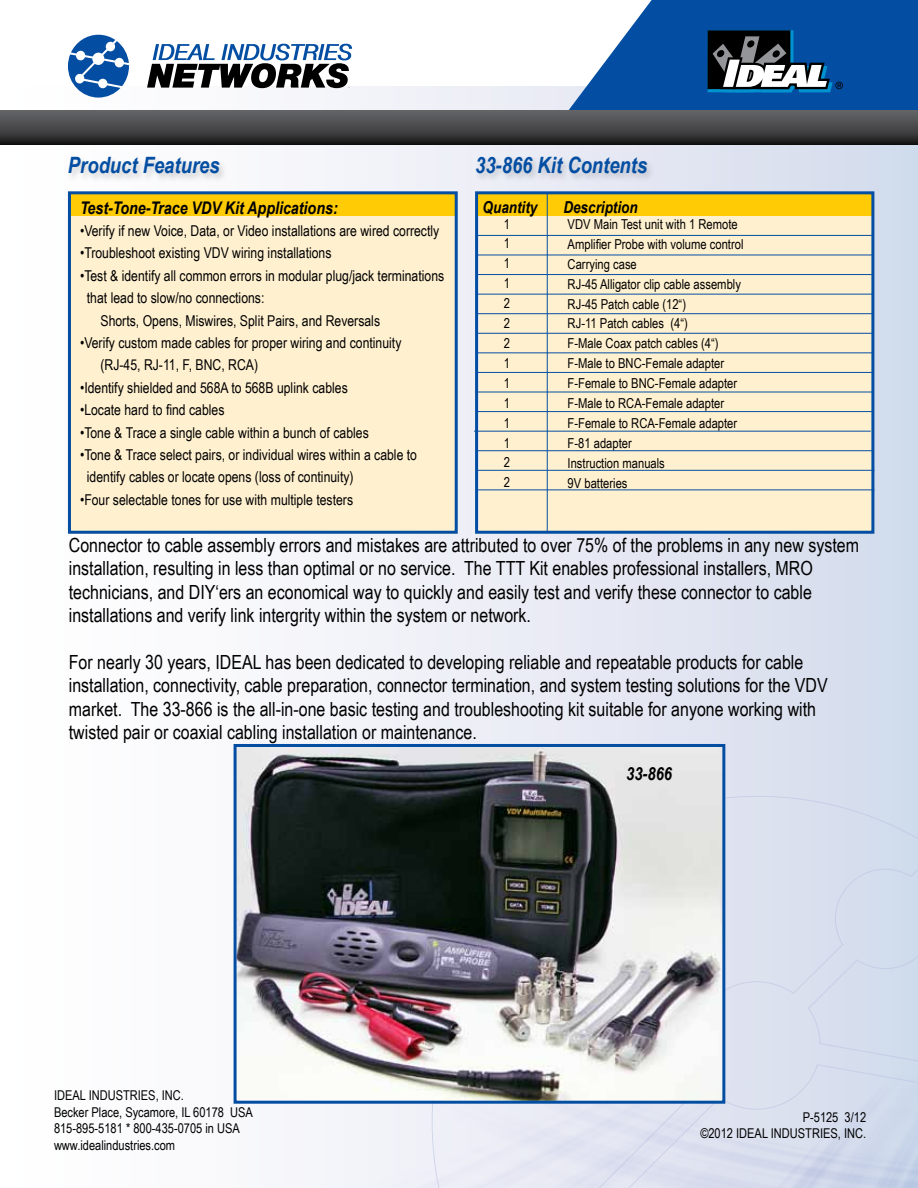
<style>
.page{position:relative;width:918px;height:1188px;background:#fff}
.page>*{position:absolute;margin:0;border:0;box-sizing:border-box;transform-origin:0 0}
.t1{font:italic 700 22.5px "Arial Narrow";color:#034ea2}
.t2{font:19.5px/23.4px "Arial Narrow";color:#000}
.t3{font:italic 700 18px "Arial Narrow";color:#000}
.t4{font:italic 700 17.4px "Arial Narrow";color:#000}
.t5{font:italic 700 16.5px "Arial Narrow";color:#000}
.t6{font:15px/22.4px "Arial Narrow";color:#000}
.t7{font:13.65px/20px "Arial Narrow";color:#000;text-align:justify}
.t8{font:13.5px/16.5px "Arial Narrow";color:#000}
</style>
<div class="page">
<div style="left:4px;top:84px;width:914px;height:1104px;background:linear-gradient(to right,#fffefd,#d5dcec)"></div>
<img style="left:4px;top:582px;width:914px;height:606px">
<svg style="left:431px;top:796px;width:487px;height:392px;background:#d9dfee"></svg>
<svg style="left:568px;top:0;width:350px;height:111px;background:#2a69af"></svg>
<div style="left:0;top:111px;width:918px;height:34px;background:linear-gradient(to bottom,#6a6b6d,#1f1e1f)"></div>
<div style="left:66px;top:155px;width:161px;height:27px;background:#636466;opacity:.3"></div>
<div style="left:70px;top:214px;width:386px;height:320px;background:#fff1d0"></div>
<div style="left:70px;top:192px;width:386px;height:24px;background:#ffcb05"></div>
<div style="left:68px;top:191px;width:390px;height:343px;border:3px solid #034ea2"></div>
<div style="left:474px;top:155px;width:181px;height:27px;background:#636466;opacity:.3"></div>
<div style="left:479px;top:214px;width:395px;height:317px;background:#fff1d0"></div>
<div style="left:477px;top:193px;width:396px;height:23px;background:#ffcb05"></div>
<div style="left:475px;top:191px;width:399px;height:343px;border:3px solid #034ea2"></div>
<hr style="left:547px;top:193px;width:1px;height:338px;background:#034ea2">
<hr style="left:477px;top:235px;width:396px;height:1px;background:#034ea2">
<hr style="left:476px;top:255px;width:397px;height:1px;background:#034ea2">
<hr style="left:477px;top:274px;width:396px;height:1px;background:#034ea2">
<hr style="left:477px;top:294px;width:396px;height:1px;background:#034ea2">
<hr style="left:477px;top:313px;width:396px;height:1px;background:#034ea2">
<hr style="left:476px;top:333px;width:396px;height:1px;background:#034ea2">
<hr style="left:476px;top:352px;width:396px;height:1px;background:#034ea2">
<hr style="left:477px;top:372px;width:396px;height:1px;background:#034ea2">
<svg style="left:147px;top:44px;width:205px;height:44px"></svg>
<svg style="left:68px;top:35px;width:61px;height:63px"></svg>
<hr style="left:476px;top:411px;width:397px;height:1px;background:#034ea2">
<hr style="left:474px;top:431px;width:397px;height:1px;background:#034ea2">
<hr style="left:477px;top:450px;width:396px;height:1px;background:#034ea2">
<hr style="left:478px;top:470px;width:396px;height:1px;background:#034ea2">
<hr style="left:476px;top:392px;width:396px;height:1px;background:#034ea2">
<img style="left:238px;top:748px;width:483px;height:352px">
<div style="left:234px;top:744px;width:491px;height:360px;border:3px solid #034ea2"></div>
<svg style="left:708px;top:30px;width:135px;height:62px"></svg>
<hr style="left:478px;top:490px;width:396px;height:1px;background:#034ea2">
<p class="t1" style="left:68px;top:149px;width:153px">Product Features</p>
<p class="t4" style="left:80px;top:194px;width:259px">Test-Tone-Trace VDV Kit Applications:</p>
<p class="t6" style="left:80px;top:219px;width:361px">•Verify if new Voice, Data, or Video installations are wired correctly</p>
<p class="t6" style="left:80px;top:241px;width:253px">•Troubleshoot existing VDV wiring installations</p>
<p class="t6" style="left:80px;top:264px;width:366px">•Test &amp; identify all common errors in modular plug/jack terminations</p>
<p class="t6" style="left:87px;top:286px;width:179px">that lead to slow/no connections:</p>
<p class="t6" style="left:101px;top:309px;width:281px">Shorts, Opens, Miswires, Split Pairs, and Reversals</p>
<p class="t6" style="left:101px;top:331px;width:302px;text-indent:-20px">•Verify custom made cables for proper wiring and continuity (RJ-45, RJ-11, F, BNC, RCA)</p>
<p class="t6" style="left:80px;top:376px;width:269px">•Identify shielded and 568A to 568B uplink cables</p>
<p class="t6" style="left:80px;top:398px;width:146px">•Locate hard to find cables</p>
<p class="t6" style="left:80px;top:421px;width:290px">•Tone &amp; Trace a single cable within a bunch of cables</p>
<p class="t6" style="left:87px;top:443px;width:332px;text-indent:-7px">•Tone &amp; Trace select pairs, or individual wires within a cable to identify cables or locate opens (loss of continuity)</p>
<p class="t6" style="left:80px;top:488px;width:275px">•Four selectable tones for use with multiple testers</p>
<p class="t1" style="left:475px;top:149px;width:174px">33-866 Kit Contents</p>
<p class="t5" style="left:483px;top:194px;width:56px">Quantity</p>
<p class="t5" style="left:563px;top:195px;width:76px">Description</p>
<p class="t7" style="left:504px;top:213px;width:8px">1<br>1<br>1<br>1<br>2<br>2<br>2<br>1<br>1<br>1<br>1<br>1<br>2<br>2</p>
<p class="t7" style="left:568px;top:214px;width:177px;text-align:left">VDV Main Test unit with 1 Remote<br>Amplifier Probe with volume control<br>Carrying case<br>RJ-45 Alligator clip cable assembly<br>RJ-45 Patch cable (12“)<br>RJ-11 Patch cables (4“)<br>F-Male Coax patch cables (4“)<br>F-Male to BNC-Female adapter<br>F-Female to BNC-Female adapter<br>F-Male to RCA-Female adapter<br>F-Female to RCA-Female adapter<br>F-81 adapter<br>Instruction manuals<br>9V batteries</p>
<p class="t2" style="left:69px;top:533px;width:792px">Connector to cable assembly errors and mistakes are attributed to over 75% of the problems in any new system installation, resulting in less than optimal or no service. The TTT Kit enables professional installers, MRO technicians, and DIY‘ers an economical way to quickly and easily test and verify these connector to cable installations and verify link intergrity within the system or network.</p>
<p class="t2" style="left:69px;top:650px;width:760px">For nearly 30 years, IDEAL has been dedicated to developing reliable and repeatable products for cable installation, connectivity, cable preparation, connector termination, and system testing solutions for the VDV market. The 33-866 is the all-in-one basic testing and troubleshooting kit suitable for anyone working with twisted pair or coaxial cabling installation or maintenance.</p>
<p class="t3" style="left:626px;top:760px;width:47px">33-866</p>
<p class="t8" style="left:54px;top:1087px;width:200px">IDEAL INDUSTRIES, INC.<br>Becker Place, Sycamore, IL 60178 USA<br>815-895-5181 * 800-435-0705 in USA www.idealindustries.com</p>
<p class="t8" style="left:700px;top:1108px;width:167px;text-align:right">P-5125 3/12<br>©2012 IDEAL INDUSTRIES, INC.</p>
</div>
